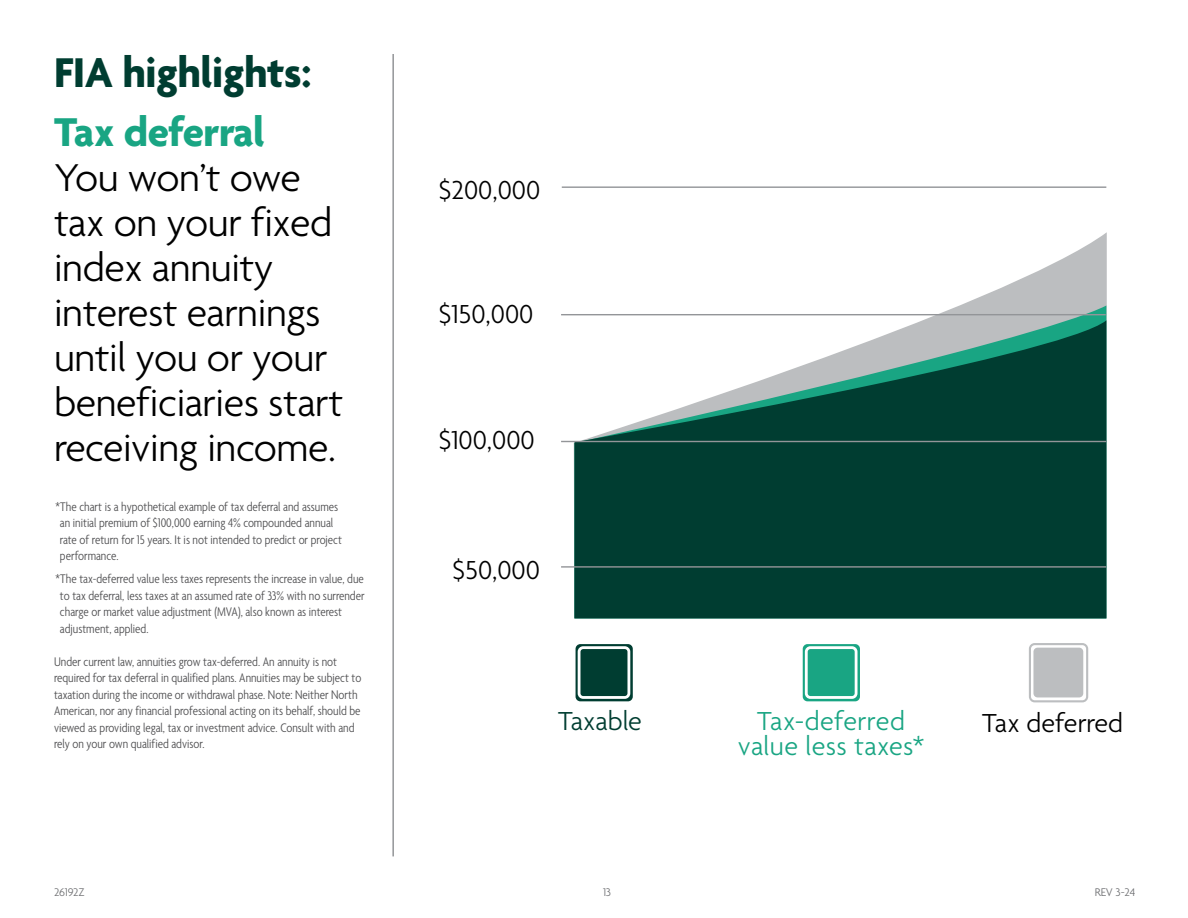
<style>
.page{position:relative;width:1188px;height:918px;background:#fff}
.page>*{position:absolute;margin:0;border:0;box-sizing:border-box;transform-origin:0 0}
.t1{font:700 45px "Agenda";letter-spacing:-.01em;color:#003d31}
.t2{font:700 43.5px "Agenda";letter-spacing:-.01em;color:#19a583}
.t3{font:300 42px/45px "Agenda";letter-spacing:-.01em;color:#000}
.t4{font:300 28.2px "Agenda";color:#000}
.t5{font:300 28.2px/25.5px "Agenda";letter-spacing:.01em;color:#19a583;text-align:center}
.t6{font:300 28.2px "Agenda";color:#003d31}
.t7{font:300 condensed 13.5px/16.5px "Agenda";color:#4d4d4f}
.t8{font:300 12px "Agenda";letter-spacing:-.01em;color:#6d6e71}
</style>
<div class="page">
<svg style="left:959px;top:232px;width:148px;height:386px"></svg>
<svg style="left:574px;top:306px;width:532px;height:14px"></svg>
<svg style="left:574px;top:320px;width:532px;height:298px;background:#306359"></svg>
<hr style="left:562px;top:186px;width:544px;height:2px;background:#939598">
<hr style="left:561px;top:314px;width:545px;height:1px;background:#939598">
<hr style="left:561px;top:441px;width:545px;height:1px;background:#939598">
<hr style="left:561px;top:566px;width:545px;height:2px;background:#939598">
<svg style="left:576px;top:644px;width:57px;height:57px"></svg>
<div style="left:579px;top:648px;width:50px;height:49px;background:#003d31;border-radius:4px"></div>
<div style="left:578px;top:646px;width:52px;height:53px;border:3px solid #fff;border-radius:4px"></div>
<svg style="left:803px;top:644px;width:57px;height:57px"></svg>
<div style="left:806px;top:648px;width:50px;height:49px;background:#19a583;border-radius:4px"></div>
<div style="left:805px;top:646px;width:53px;height:53px;border:3px solid #fff;border-radius:4px"></div>
<div style="left:1029px;top:643px;width:59px;height:59px;border:2px solid #bcbec0;border-radius:5px"></div>
<div style="left:1033px;top:648px;width:50px;height:49px;background:#bcbec0;border-radius:4px"></div>
<hr style="left:392px;top:54px;width:2px;height:802px;background:#939598">
<h1 class="t1" style="left:54px;top:48px;width:259px">FIA highlights:</h1>
<h2 class="t2" style="left:54px;top:109px;width:212px">Tax deferral</h2>
<h3 class="t3" style="left:54px;top:158px;width:291px">You won’t owe tax on your fixed index annuity interest earnings until you or your beneficiaries start receiving income.</h3>
<p class="t7" style="left:60px;top:499px;width:284px;text-indent:-4px">*The chart is a hypothetical example of tax deferral and assumes an initial premium of $100,000 earning 4% compounded annual rate of return for 15 years. It is not intended to predict or project performance.</p>
<p class="t7" style="left:60px;top:572px;width:306px;text-indent:-4px">*The tax-deferred value less taxes represents the increase in value, due to tax deferral, less taxes at an assumed rate of 33% with no surrender charge or market value adjustment (MVA), also known as interest adjustment, applied.</p>
<p class="t7" style="left:54px;top:654px;width:309px">Under current law, annuities grow tax-deferred. An annuity is not required for tax deferral in qualified plans. Annuities may be subject to taxation during the income or withdrawal phase. Note: Neither North American, nor any financial professional acting on its behalf, should be viewed as providing legal, tax or investment advice. Consult with and rely on your own qualified advisor.</p>
<h3 class="t4" style="left:439px;top:174px;width:103px">$200,000</h3>
<h3 class="t4" style="left:439px;top:298px;width:96px">$150,000</h3>
<h3 class="t4" style="left:439px;top:425px;width:98px">$100,000</h3>
<h3 class="t4" style="left:453px;top:555px;width:89px">$50,000</h3>
<h3 class="t6" style="left:558px;top:706px;width:85px">Taxable</h3>
<h3 class="t5" style="left:738px;top:710px;width:188px">Tax-deferred value less taxes*</h3>
<h3 class="t4" style="left:982px;top:708px;width:142px">Tax deferred</h3>
<p class="t8" style="left:54px;top:885px;width:32px">26192Z</p>
<p class="t8" style="left:603px;top:885px;width:10px">13</p>
<p class="t8" style="left:1095px;top:885px;width:42px">REV 3-24</p>
</div>
